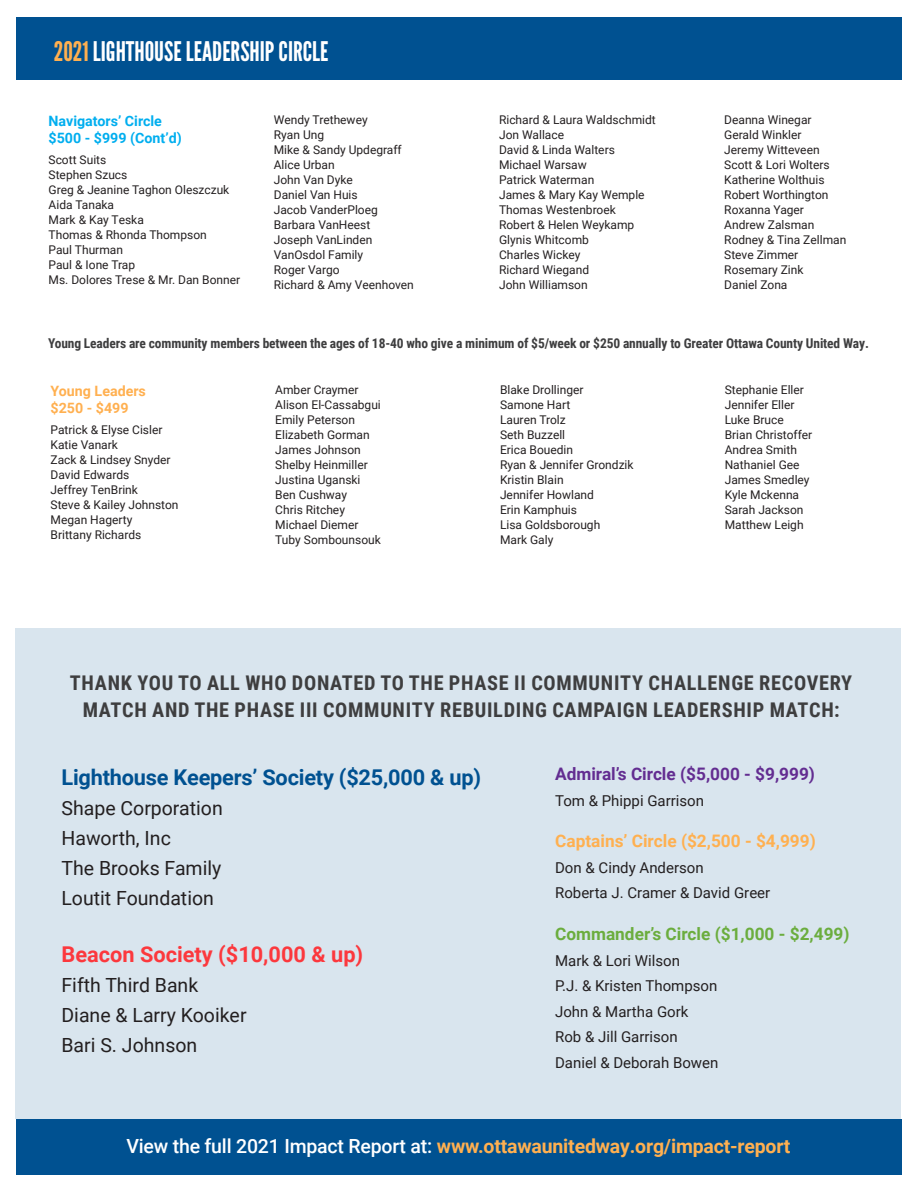
<style>
.page{position:relative;width:918px;height:1188px;background:#fff}
.page>*{position:absolute;margin:0;border:0;box-sizing:border-box;transform-origin:0 0}
.t1{font:27px "League Gothic";color:#fff}
.t2{font:700 21.75px "Roboto";letter-spacing:-.01em;color:#005191}
.t3{font:700 21.75px "Roboto";color:#fc383d}
.t4{font:700 20.25px/27px "Roboto Condensed";letter-spacing:.035em;color:#3e3e3f;text-align:center}
.t5{font:19.5px "Roboto";color:#231f20}
.t6{font:700 19.5px "Roboto";letter-spacing:-.01em;color:#ffb050}
.t7{font:700 17.25px "Roboto";color:#6bad3e}
.t8{font:700 17.25px "Roboto";color:#632d91}
.t9{font:700 17.25px "Roboto";color:#ffb050}
.t10{font:15px "Roboto";color:#231f20}
.t11{font:700 14.25px "Roboto";color:#00aeef}
.t12{font:700 14.25px "Roboto";color:#ffb050}
.t13{font:700 13.5px "Roboto Condensed";letter-spacing:-.01em;color:#3e3e3f}
.t14{font:12px "Roboto";color:#231f20}
.s1{color:#ffb050}
.s2{font-weight:500;color:#fff}
</style>
<div class="page">
<div style="left:16px;top:1119px;width:885px;height:55px;background:#005191"></div>
<div style="left:16px;top:17px;width:886px;height:63px;background:#005191"></div>
<div style="left:16px;top:629px;width:885px;height:490px;background:#d9e5ee"></div>
<p class="t1" style="left:54px;top:35px;width:276px"><span class="s1">2021</span> LIGHTHOUSE LEADERSHIP CIRCLE</p>
<p class="t11" style="left:49px;top:111px;width:115px">Navigators’ Circle</p>
<p class="t11" style="left:49px;top:128px;width:135px">$500 - $999 (Cont’d)</p>
<p class="t14" style="left:49px;top:152px;width:59px">Scott Suits</p>
<p class="t14" style="left:49px;top:167px;width:80px">Stephen Szucs</p>
<p class="t14" style="left:49px;top:182px;width:182px">Greg &amp; Jeanine Taghon Oleszczuk</p>
<p class="t14" style="left:49px;top:197px;width:67px">Aida Tanaka</p>
<p class="t14" style="left:49px;top:212px;width:97px">Mark &amp; Kay Teska</p>
<p class="t14" style="left:49px;top:227px;width:160px">Thomas &amp; Rhonda Thompson</p>
<p class="t14" style="left:49px;top:242px;width:76px">Paul Thurman</p>
<p class="t14" style="left:49px;top:257px;width:88px">Paul &amp; Ione Trap</p>
<p class="t14" style="left:49px;top:272px;width:193px">Ms. Dolores Trese &amp; Mr. Dan Bonner</p>
<p class="t14" style="left:274px;top:111px;width:95px">Wendy Trethewey</p>
<p class="t14" style="left:274px;top:126px;width:52px">Ryan Ung</p>
<p class="t14" style="left:274px;top:141px;width:129px">Mike &amp; Sandy Updegraff</p>
<p class="t14" style="left:274px;top:156px;width:62px">Alice Urban</p>
<p class="t14" style="left:274px;top:171px;width:81px">John Van Dyke</p>
<p class="t14" style="left:274px;top:186px;width:85px">Daniel Van Huis</p>
<p class="t14" style="left:274px;top:201px;width:106px">Jacob VanderPloeg</p>
<p class="t14" style="left:274px;top:216px;width:98px">Barbara VanHeest</p>
<p class="t14" style="left:274px;top:231px;width:100px">Joseph VanLinden</p>
<p class="t14" style="left:274px;top:246px;width:91px">VanOsdol Family</p>
<p class="t14" style="left:274px;top:261px;width:67px">Roger Vargo</p>
<p class="t14" style="left:274px;top:276px;width:142px">Richard &amp; Amy Veenhoven</p>
<p class="t14" style="left:499px;top:111px;width:158px">Richard &amp; Laura Waldschmidt</p>
<p class="t14" style="left:499px;top:126px;width:67px">Jon Wallace</p>
<p class="t14" style="left:499px;top:141px;width:117px">David &amp; Linda Walters</p>
<p class="t14" style="left:499px;top:156px;width:89px">Michael Warsaw</p>
<p class="t14" style="left:499px;top:171px;width:97px">Patrick Waterman</p>
<p class="t14" style="left:499px;top:186px;width:147px">James &amp; Mary Kay Wemple</p>
<p class="t14" style="left:499px;top:201px;width:118px">Thomas Westenbroek</p>
<p class="t14" style="left:499px;top:216px;width:137px">Robert &amp; Helen Weykamp</p>
<p class="t14" style="left:499px;top:231px;width:91px">Glynis Whitcomb</p>
<p class="t14" style="left:499px;top:246px;width:83px">Charles Wickey</p>
<p class="t14" style="left:499px;top:261px;width:92px">Richard Wiegand</p>
<p class="t14" style="left:499px;top:276px;width:90px">John Williamson</p>
<p class="t14" style="left:724px;top:111px;width:89px">Deanna Winegar</p>
<p class="t14" style="left:724px;top:126px;width:79px">Gerald Winkler</p>
<p class="t14" style="left:724px;top:141px;width:97px">Jeremy Witteveen</p>
<p class="t14" style="left:724px;top:156px;width:107px">Scott &amp; Lori Wolters</p>
<p class="t14" style="left:724px;top:171px;width:102px">Katherine Wolthuis</p>
<p class="t14" style="left:724px;top:186px;width:106px">Robert Worthington</p>
<p class="t14" style="left:724px;top:201px;width:81px">Roxanna Yager</p>
<p class="t14" style="left:724px;top:216px;width:92px">Andrew Zalsman</p>
<p class="t14" style="left:724px;top:231px;width:124px">Rodney &amp; Tina Zellman</p>
<p class="t14" style="left:724px;top:246px;width:76px">Steve Zimmer</p>
<p class="t14" style="left:724px;top:261px;width:81px">Rosemary Zink</p>
<p class="t14" style="left:724px;top:276px;width:65px">Daniel Zona</p>
<p class="t13" style="left:48px;top:334px;width:822px">Young Leaders are community members between the ages of 18-40 who give a minimum of $5/week or $250 annually to Greater Ottawa County United Way.</p>
<p class="t12" style="left:51px;top:381px;width:97px">Young Leaders</p>
<p class="t12" style="left:51px;top:398px;width:80px">$250 - $499</p>
<p class="t14" style="left:51px;top:421px;width:113px">Patrick &amp; Elyse Cisler</p>
<p class="t14" style="left:51px;top:436px;width:69px">Katie Vanark</p>
<p class="t14" style="left:51px;top:451px;width:122px">Zack &amp; Lindsey Snyder</p>
<p class="t14" style="left:51px;top:466px;width:80px">David Edwards</p>
<p class="t14" style="left:51px;top:481px;width:89px">Jeffrey TenBrink</p>
<p class="t14" style="left:51px;top:496px;width:129px">Steve &amp; Kailey Johnston</p>
<p class="t14" style="left:51px;top:511px;width:83px">Megan Hagerty</p>
<p class="t14" style="left:51px;top:526px;width:92px">Brittany Richards</p>
<p class="t14" style="left:275px;top:381px;width:85px">Amber Craymer</p>
<p class="t14" style="left:275px;top:396px;width:107px">Alison El-Cassabgui</p>
<p class="t14" style="left:275px;top:411px;width:81px">Emily Peterson</p>
<p class="t14" style="left:275px;top:426px;width:96px">Elizabeth Gorman</p>
<p class="t14" style="left:275px;top:441px;width:87px">James Johnson</p>
<p class="t14" style="left:275px;top:456px;width:94px">Shelby Heinmiller</p>
<p class="t14" style="left:275px;top:471px;width:87px">Justina Uganski</p>
<p class="t14" style="left:275px;top:486px;width:73px">Ben Cushway</p>
<p class="t14" style="left:275px;top:501px;width:71px">Chris Ritchey</p>
<p class="t14" style="left:275px;top:516px;width:85px">Michael Diemer</p>
<p class="t14" style="left:275px;top:531px;width:107px">Tuby Sombounsouk</p>
<p class="t14" style="left:500px;top:381px;width:85px">Blake Drollinger</p>
<p class="t14" style="left:500px;top:396px;width:72px">Samone Hart</p>
<p class="t14" style="left:500px;top:411px;width:67px">Lauren Trolz</p>
<p class="t14" style="left:500px;top:426px;width:67px">Seth Buzzell</p>
<p class="t14" style="left:500px;top:441px;width:75px">Erica Bouedin</p>
<p class="t14" style="left:500px;top:456px;width:135px">Ryan &amp; Jennifer Grondzik</p>
<p class="t14" style="left:500px;top:471px;width:65px">Kristin Blain</p>
<p class="t14" style="left:500px;top:486px;width:95px">Jennifer Howland</p>
<p class="t14" style="left:500px;top:501px;width:79px">Erin Kamphuis</p>
<p class="t14" style="left:500px;top:516px;width:102px">Lisa Goldsborough</p>
<p class="t14" style="left:500px;top:531px;width:55px">Mark Galy</p>
<p class="t14" style="left:725px;top:381px;width:81px">Stephanie Eller</p>
<p class="t14" style="left:725px;top:396px;width:71px">Jennifer Eller</p>
<p class="t14" style="left:725px;top:411px;width:61px">Luke Bruce</p>
<p class="t14" style="left:725px;top:426px;width:89px">Brian Christoffer</p>
<p class="t14" style="left:725px;top:441px;width:74px">Andrea Smith</p>
<p class="t14" style="left:725px;top:456px;width:76px">Nathaniel Gee</p>
<p class="t14" style="left:725px;top:471px;width:86px">James Smedley</p>
<p class="t14" style="left:725px;top:486px;width:76px">Kyle Mckenna</p>
<p class="t14" style="left:725px;top:501px;width:80px">Sarah Jackson</p>
<p class="t14" style="left:725px;top:516px;width:80px">Matthew Leigh</p>
<p class="t4" style="left:70px;top:668px;width:784px">THANK YOU TO ALL WHO DONATED TO THE PHASE II COMMUNITY CHALLENGE RECOVERY<br>MATCH AND THE PHASE III COMMUNITY REBUILDING CAMPAIGN LEADERSHIP MATCH:</p>
<p class="t2" style="left:62px;top:762px;width:421px">Lighthouse Keepers’ Society ($25,000 &amp; up)</p>
<p class="t5" style="left:62px;top:794px;width:163px">Shape Corporation</p>
<p class="t5" style="left:62px;top:824px;width:111px">Haworth, Inc</p>
<p class="t5" style="left:62px;top:854px;width:161px">The Brooks Family</p>
<p class="t5" style="left:62px;top:884px;width:154px">Loutit Foundation</p>
<p class="t3" style="left:62px;top:939px;width:303px">Beacon Society ($10,000 &amp; up)</p>
<p class="t5" style="left:62px;top:971px;width:138px">Fifth Third Bank</p>
<p class="t5" style="left:62px;top:1001px;width:187px">Diane &amp; Larry Kooiker</p>
<p class="t5" style="left:62px;top:1031px;width:137px">Bari S. Johnson</p>
<p class="t8" style="left:555px;top:762px;width:261px">Admiral’s Circle ($5,000 - $9,999)</p>
<p class="t10" style="left:555px;top:790px;width:150px">Tom &amp; Phippi Garrison</p>
<p class="t9" style="left:555px;top:829px;width:262px">Captains’ Circle ($2,500 - $4,999)</p>
<p class="t10" style="left:555px;top:857px;width:150px">Don &amp; Cindy Anderson</p>
<p class="t10" style="left:555px;top:882px;width:217px">Roberta J. Cramer &amp; David Greer</p>
<p class="t7" style="left:555px;top:922px;width:296px">Commander’s Circle ($1,000 - $2,499)</p>
<p class="t10" style="left:555px;top:950px;width:126px">Mark &amp; Lori Wilson</p>
<p class="t10" style="left:555px;top:975px;width:164px">P.J. &amp; Kristen Thompson</p>
<p class="t10" style="left:555px;top:1001px;width:135px">John &amp; Martha Gork</p>
<p class="t10" style="left:555px;top:1026px;width:124px">Rob &amp; Jill Garrison</p>
<p class="t10" style="left:555px;top:1052px;width:165px">Daniel &amp; Deborah Bowen</p>
<p class="t6" style="left:126px;top:1133px;width:665px"><span class="s2">View the full 2021 Impact Report at:</span> www.ottawaunitedway.org/impact-report</p>
</div>
